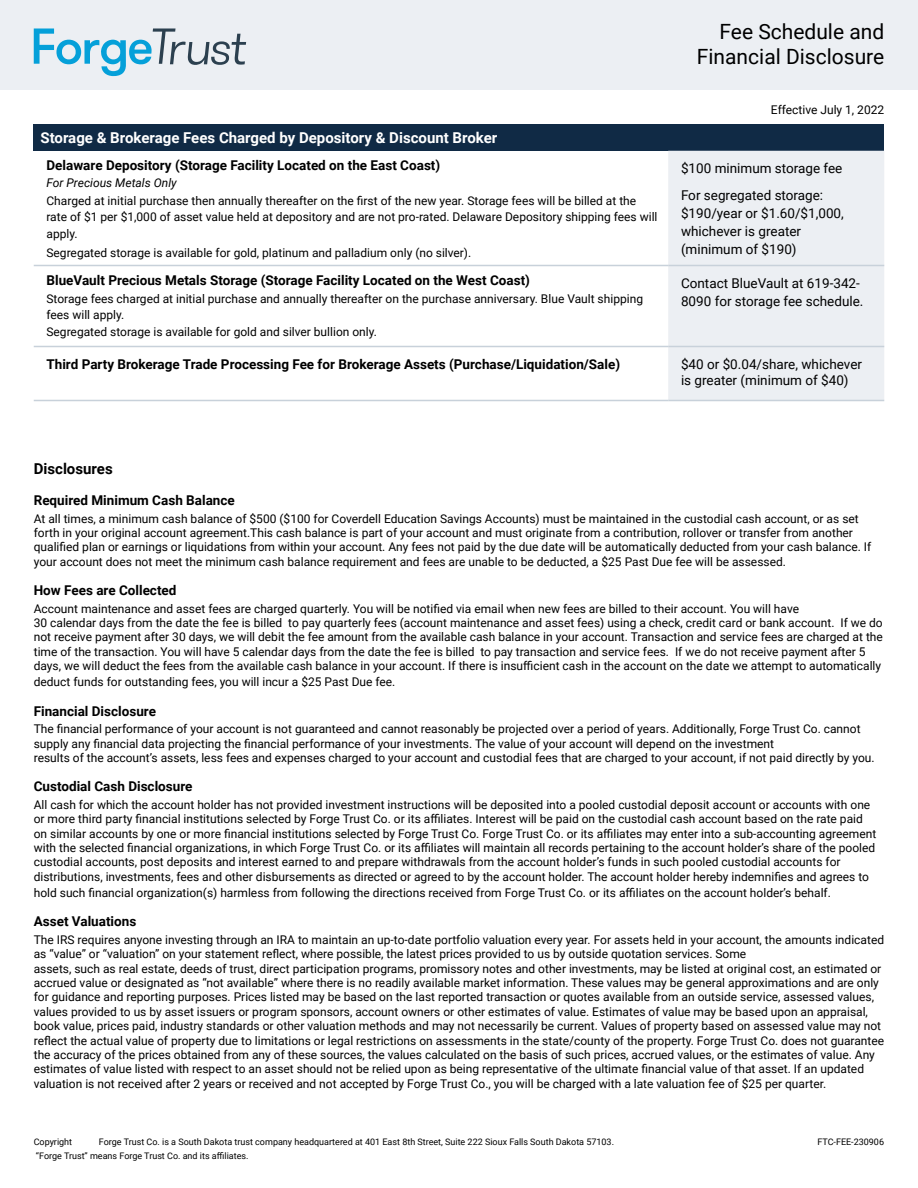
<style>
.page{position:relative;width:918px;height:1188px;background:#fff}
.page>*{position:absolute;margin:0;border:0;box-sizing:border-box;transform-origin:0 0}
.t1{font:21px/25.2px "Roboto";color:#000;text-align:right}
.t2{font:700 15px "Roboto";color:#fff}
.t3{font:700 15px "Roboto";color:#000}
.t4{font:700 13.5px "Roboto";color:#000}
.t5{font:13.5px/18px "Roboto";color:#000}
.t6{font:12px/14.4px "Roboto";color:#000}
.t7{font:italic 12px "Roboto";color:#000}
.t8{font:9px/13.5px "Roboto";color:#000}
</style>
<div class="page">
<div style="left:0;top:0;width:918px;height:90px;background:#eceff3"></div>
<svg style="left:34px;top:28px;width:212px;height:48px"></svg>
<div style="left:34px;top:124px;width:850px;height:27px;background:#102a45"></div>
<div style="left:668px;top:151px;width:216px;height:249px;background:#eceff3"></div>
<hr style="left:34px;top:265px;width:634px;height:1px;background:#c8d1da">
<hr style="left:668px;top:265px;width:216px;height:1px;background:#c8d1da">
<hr style="left:34px;top:346px;width:634px;height:1px;background:#c8d1da">
<hr style="left:668px;top:346px;width:216px;height:1px;background:#c8d1da">
<hr style="left:34px;top:400px;width:634px;height:1px;background:#c8d1da">
<hr style="left:668px;top:400px;width:216px;height:1px;background:#c8d1da">
<h1 class="t1" style="left:697px;top:18px;width:189px">Fee Schedule and<br>Financial Disclosure</h1>
<p class="t2" style="left:40px;top:127px;width:458px">Storage &amp; Brokerage Fees Charged by Depository &amp; Discount Broker</p>
<p class="t4" style="left:46px;top:156px;width:395px">Delaware Depository (Storage Facility Located on the East Coast)</p>
<p class="t7" style="left:46px;top:174px;width:132px">For Precious Metals Only</p>
<p class="t6" style="left:46px;top:192px;width:613px;line-height:16.5px">Charged at initial purchase then annually thereafter on the first of the new year. Storage fees will be billed at the rate of $1 per $1,000 of asset value held at depository and are not pro-rated. Delaware Depository shipping fees will apply.</p>
<p class="t6" style="left:46px;top:246px;width:426px">Segregated storage is available for gold, platinum and palladium only (no silver).</p>
<p class="t4" style="left:46px;top:271px;width:485px">BlueVault Precious Metals Storage (Storage Facility Located on the West Coast)</p>
<p class="t6" style="left:46px;top:290px;width:598px;line-height:16.5px">Storage fees charged at initial purchase and annually thereafter on the purchase anniversary. Blue Vault shipping fees will apply.<br>Segregated storage is available for gold and silver bullion only.</p>
<p class="t6" style="left:771px;top:102px;width:115px">Effective July 1, 2022</p>
<p class="t5" style="left:681px;top:154px;width:163px;line-height:27px">$100 minimum storage fee<br>For segregated storage:</p>
<p class="t5" style="left:681px;top:203px;width:164px">$190/year or $1.60/$1,000, whichever is greater (minimum of $190)</p>
<p class="t5" style="left:681px;top:273px;width:184px">Contact BlueVault at 619-342-<br>8090 for storage fee schedule.</p>
<p class="t4" style="left:46px;top:354px;width:575px">Third Party Brokerage Trade Processing Fee for Brokerage Assets (Purchase/Liquidation/Sale)</p>
<p class="t5" style="left:681px;top:355px;width:183px;line-height:16.2px">$40 or $0.04/share, whichever is greater (minimum of $40)</p>
<p class="t3" style="left:34px;top:458px;width:80px">Disclosures</p>
<p class="t4" style="left:34px;top:491px;width:203px">Required Minimum Cash Balance</p>
<p class="t6" style="left:34px;top:511px;width:839px">At all times, a minimum cash balance of $500 ($100 for Coverdell Education Savings Accounts) must be maintained in the custodial cash account, or as set forth in your original account agreement.This cash balance is part of your account and must originate from a contribution, rollover or transfer from another qualified plan or earnings or liquidations from within your account. Any fees not paid by the due date will be automatically deducted from your cash balance. If your account does not meet the minimum cash balance requirement and fees are unable to be deducted, a $25 Past Due fee will be assessed.</p>
<p class="t4" style="left:34px;top:581px;width:144px">How Fees are Collected</p>
<p class="t6" style="left:34px;top:601px;width:851px">Account maintenance and asset fees are charged quarterly. You will be notified via email when new fees are billed to their account. You will have<br>30 calendar days from the date the fee is billed to pay quarterly fees (account maintenance and asset fees) using a check, credit card or bank account. If we do not receive payment after 30 days, we will debit the fee amount from the available cash balance in your account. Transaction and service fees are charged at the time of the transaction. You will have 5 calendar days from the date the fee is billed to pay transaction and service fees. If we do not receive payment after 5 days, we will deduct the fees from the available cash balance in your account. If there is insufficient cash in the account on the date we attempt to automatically</p>
<p class="t6" style="left:34px;top:674px;width:363px">deduct funds for outstanding fees, you will incur a $25 Past Due fee.</p>
<p class="t4" style="left:34px;top:702px;width:124px">Financial Disclosure</p>
<p class="t6" style="left:34px;top:721px;width:842px">The financial performance of your account is not guaranteed and cannot reasonably be projected over a period of years. Additionally, Forge Trust Co. cannot supply any financial data projecting the financial performance of your investments. The value of your account will depend on the investment<br>results of the account’s assets, less fees and expenses charged to your account and custodial fees that are charged to your account, if not paid directly by you.</p>
<p class="t4" style="left:34px;top:777px;width:160px">Custodial Cash Disclosure</p>
<p class="t6" style="left:34px;top:797px;width:844px">All cash for which the account holder has not provided investment instructions will be deposited into a pooled custodial deposit account or accounts with one or more third party financial institutions selected by Forge Trust Co. or its affiliates. Interest will be paid on the custodial cash account based on the rate paid on similar accounts by one or more financial institutions selected by Forge Trust Co. Forge Trust Co. or its affiliates may enter into a sub-accounting agreement with the selected financial organizations, in which Forge Trust Co. or its affiliates will maintain all records pertaining to the account holder’s share of the pooled custodial accounts, post deposits and interest earned to and prepare withdrawals from the account holder’s funds in such pooled custodial accounts for distributions, investments, fees and other disbursements as directed or agreed to by the account holder. The account holder hereby indemnifies and agrees to</p>
<p class="t6" style="left:34px;top:885px;width:799px">hold such financial organization(s) harmless from following the directions received from Forge Trust Co. or its affiliates on the account holder’s behalf.</p>
<p class="t4" style="left:34px;top:912px;width:104px">Asset Valuations</p>
<p class="t6" style="left:34px;top:932px;width:852px">The IRS requires anyone investing through an IRA to maintain an up-to-date portfolio valuation every year. For assets held in your account, the amounts indicated as “value” or “valuation” on your statement reflect, where possible, the latest prices provided to us by outside quotation services. Some<br>assets, such as real estate, deeds of trust, direct participation programs, promissory notes and other investments, may be listed at original cost, an estimated or accrued value or designated as “not available” where there is no readily available market information. These values may be general approximations and are only for guidance and reporting purposes. Prices listed may be based on the last reported transaction or quotes available from an outside service, assessed values, values provided to us by asset issuers or program sponsors, account owners or other estimates of value. Estimates of value may be based upon an appraisal, book value, prices paid, industry standards or other valuation methods and may not necessarily be current. Values of property based on assessed value may not reflect the actual value of property due to limitations or legal restrictions on assessments in the state/county of the property. Forge Trust Co. does not guarantee the accuracy of the prices obtained from any of these sources, the values calculated on the basis of such prices, accrued values, or the estimates of value. Any estimates of value listed with respect to an asset should not be relied upon as being representative of the ultimate financial value of that asset. If an updated valuation is not received after 2 years or received and not accepted by Forge Trust Co., you will be charged with a late valuation fee of $25 per quarter.</p>
<p class="t8" style="left:34px;top:1135px;width:40px">Copyright</p>
<p class="t8" style="left:36px;top:1135px;width:580px;text-indent:63px">Forge Trust Co. is a South Dakota trust company headquartered at 401 East 8th Street, Suite 222 Sioux Falls South Dakota 57103. “Forge Trust” means Forge Trust Co. and its affiliates.</p>
<p class="t8" style="left:817px;top:1135px;width:68px">FTC-FEE-230906</p>
</div>
